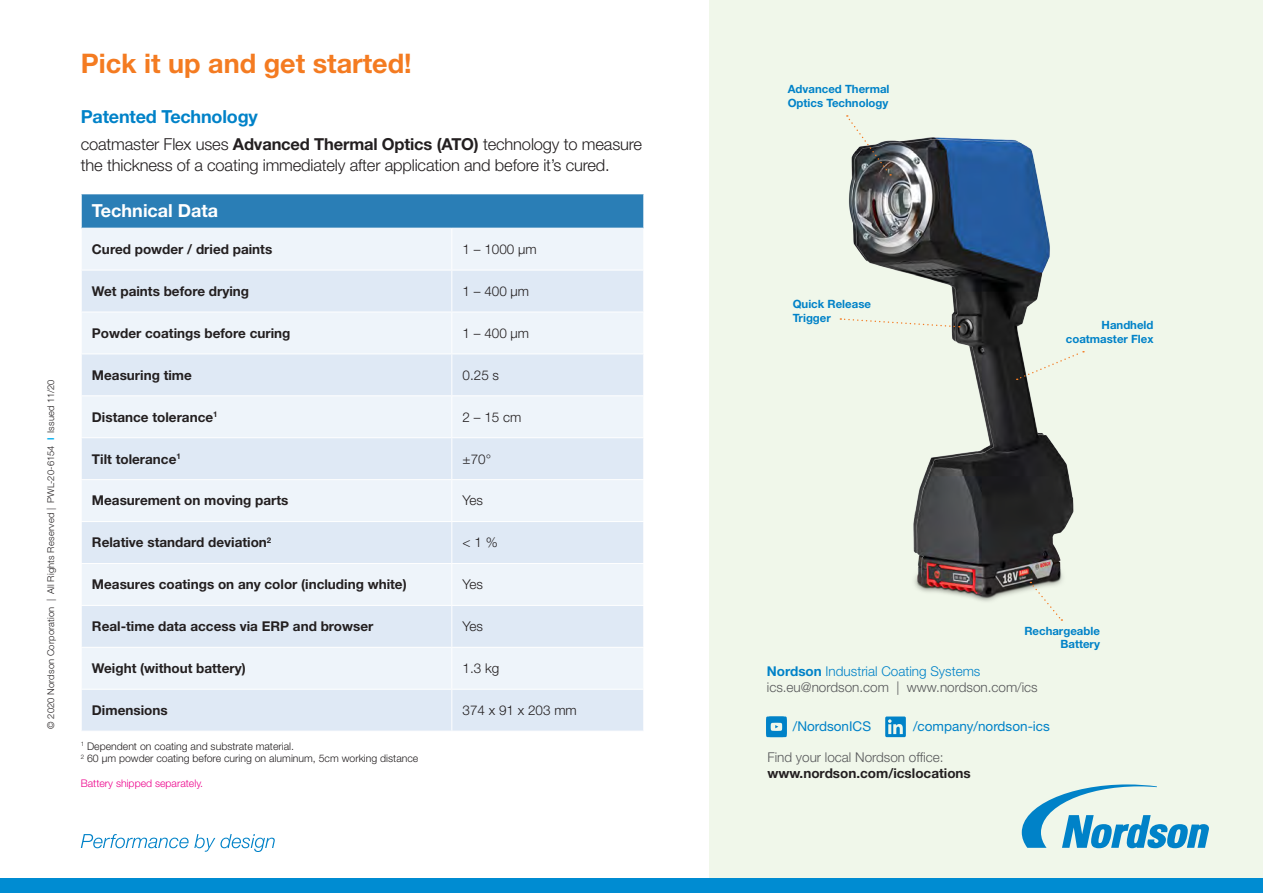
<style>
.page{position:relative;width:1263px;height:893px;background:#fff}
.page>*{position:absolute;margin:0;border:0;box-sizing:border-box;transform-origin:0 0}
.t1{font:700 27px "Helvetica Neue LT Std";color:#f47b21}
.t2{font:700 18px "Helvetica Neue LT Std";letter-spacing:-.01em;color:#0082c8}
.t3{font:700 18px "Helvetica Neue LT Std";color:#fff}
.t4{font:300 16.5px/21px "Helvetica Neue LT Std";letter-spacing:-.01em;color:#231f20}
.t5{font:700 13.5px "Helvetica Neue LT Std";color:#231f20}
.t6{font:300 13.5px/16.2px "Helvetica Neue LT Std";color:#57585a}
.t7{font:300 13.5px "Helvetica Neue LT Std";color:#231f20}
.t8{font:13.5px "Helvetica Neue LT Std";color:#0082c8}
.t9{font:700 11.4px/13.6px "Helvetica Neue LT Std";color:#0082c8;text-align:right}
.t10{font:300 10.5px/12.6px "Helvetica Neue LT Std";color:#231f20}
.t11{font:300 10.5px "Helvetica Neue LT Std";color:#ed028c}
.t12{font:300 9.3px "Helvetica Neue LT Std";letter-spacing:.02em;color:#231f20}
.s1{font-weight:700;color:#00aeef}
.s2{font-weight:700}
.s3{font-weight:700;color:#0082c8}
.s4{color:#0082c8}
</style>
<div class="page">
<div style="left:709px;top:0;width:554px;height:893px;background:#f0f7ea"></div>
<div style="left:81px;top:194px;width:563px;height:34px;background:#2a7eb6"></div>
<div style="left:82px;top:229px;width:561px;height:40px;background:#eef4fa"></div>
<svg style="left:82px;top:271px;width:561px;height:460px;background:#e5eef7"></svg>
<hr style="left:81px;top:194px;width:1px;height:34px;background:#fff">
<hr style="left:643px;top:194px;width:1px;height:34px;background:#fff">
<hr style="left:451px;top:229px;width:1px;height:41px;background:#fff">
<hr style="left:451px;top:271px;width:1px;height:41px;background:#fff">
<hr style="left:451px;top:312px;width:1px;height:41px;background:#fff">
<hr style="left:451px;top:354px;width:1px;height:41px;background:#fff">
<hr style="left:451px;top:396px;width:1px;height:41px;background:#fff">
<hr style="left:451px;top:438px;width:1px;height:41px;background:#fff">
<hr style="left:451px;top:480px;width:1px;height:41px;background:#fff">
<hr style="left:451px;top:522px;width:1px;height:41px;background:#fff">
<hr style="left:451px;top:564px;width:1px;height:41px;background:#fff">
<hr style="left:451px;top:606px;width:1px;height:41px;background:#fff">
<hr style="left:451px;top:648px;width:1px;height:41px;background:#fff">
<hr style="left:451px;top:690px;width:1px;height:41px;background:#fff">
<hr style="left:81px;top:312px;width:371px;height:1px;background:#fff">
<hr style="left:452px;top:312px;width:192px;height:1px;background:#fff">
<hr style="left:81px;top:353px;width:371px;height:1px;background:#fff">
<hr style="left:452px;top:353px;width:192px;height:1px;background:#fff">
<hr style="left:81px;top:395px;width:371px;height:1px;background:#fff">
<hr style="left:452px;top:395px;width:192px;height:1px;background:#fff">
<hr style="left:81px;top:437px;width:371px;height:1px;background:#fff">
<hr style="left:452px;top:437px;width:192px;height:1px;background:#fff">
<hr style="left:81px;top:479px;width:371px;height:1px;background:#fff">
<hr style="left:452px;top:479px;width:192px;height:1px;background:#fff">
<hr style="left:81px;top:521px;width:371px;height:1px;background:#fff">
<hr style="left:452px;top:521px;width:192px;height:1px;background:#fff">
<hr style="left:81px;top:563px;width:371px;height:1px;background:#fff">
<hr style="left:452px;top:563px;width:192px;height:1px;background:#fff">
<hr style="left:81px;top:605px;width:371px;height:1px;background:#fff">
<hr style="left:452px;top:605px;width:192px;height:1px;background:#fff">
<hr style="left:81px;top:647px;width:371px;height:1px;background:#fff">
<hr style="left:452px;top:647px;width:192px;height:1px;background:#fff">
<hr style="left:81px;top:689px;width:371px;height:1px;background:#fff">
<hr style="left:452px;top:689px;width:192px;height:1px;background:#fff">
<svg style="left:1022px;top:784px;width:187px;height:64px"></svg>
<div style="left:0;top:879px;width:1263px;height:14px;background:#008cd2"></div>
<svg style="left:81px;top:834px;width:194px;height:18px"></svg>
<svg style="left:766px;top:716px;width:21px;height:21px"></svg>
<svg style="left:885px;top:716px;width:21px;height:21px"></svg>
<img style="left:839px;top:115px;width:246px;height:487px">
<svg style="left:1017px;top:351px;width:67px;height:29px"></svg>
<svg style="left:840px;top:318px;width:120px;height:10px"></svg>
<svg style="left:847px;top:115px;width:44px;height:61px"></svg>
<svg style="left:1030px;top:582px;width:32px;height:39px"></svg>
<p class="t12" style="left:45px;top:729px;width:350px;rotate:-90deg">© 2020 Nordson Corporation | All Rights Reserved | PWL-20-6154 <span class="s1">l</span> Issued 11/20</p>
<h1 class="t1" style="left:81px;top:47px;width:332px">Pick it up and get started!</h1>
<h2 class="t2" style="left:81px;top:106px;width:179px">Patented Technology</h2>
<p class="t4" style="left:81px;top:134px;width:563px">coatmaster Flex uses <span class="s2">Advanced Thermal Optics (ATO)</span> technology to measure the thickness of a coating immediately after application and before it’s cured.</p>
<h2 class="t3" style="left:92px;top:200px;width:128px">Technical Data</h2>
<p class="t5" style="left:92px;top:241px;width:182px">Cured powder / dried paints</p>
<p class="t7" style="left:463px;top:241px;width:76px">1 – 1000 µm</p>
<p class="t5" style="left:92px;top:283px;width:159px">Wet paints before drying</p>
<p class="t7" style="left:463px;top:283px;width:68px">1 – 400 µm</p>
<p class="t5" style="left:92px;top:325px;width:200px">Powder coatings before curing</p>
<p class="t7" style="left:463px;top:325px;width:68px">1 – 400 µm</p>
<p class="t5" style="left:92px;top:366px;width:101px">Measuring time</p>
<p class="t7" style="left:463px;top:367px;width:38px">0.25 s</p>
<p class="t5" style="left:92px;top:408px;width:127px">Distance tolerance<sup>1</sup></p>
<p class="t7" style="left:463px;top:409px;width:60px">2 – 15 cm</p>
<p class="t5" style="left:92px;top:450px;width:90px">Tilt tolerance<sup>1</sup></p>
<p class="t7" style="left:463px;top:450px;width:30px">±70°</p>
<p class="t5" style="left:92px;top:492px;width:198px">Measurement on moving parts</p>
<p class="t7" style="left:463px;top:492px;width:22px">Yes</p>
<p class="t5" style="left:92px;top:534px;width:181px">Relative standard deviation<sup>2</sup></p>
<p class="t7" style="left:463px;top:534px;width:37px">&lt; 1 %</p>
<p class="t5" style="left:92px;top:576px;width:316px">Measures coatings on any color (including white)</p>
<p class="t7" style="left:463px;top:576px;width:22px">Yes</p>
<p class="t5" style="left:92px;top:618px;width:283px">Real-time data access via ERP and browser</p>
<p class="t7" style="left:463px;top:618px;width:22px">Yes</p>
<p class="t5" style="left:92px;top:660px;width:155px">Weight (without battery)</p>
<p class="t7" style="left:463px;top:660px;width:38px">1.3 kg</p>
<p class="t5" style="left:92px;top:702px;width:77px">Dimensions</p>
<p class="t7" style="left:463px;top:702px;width:116px">374 x 91 x 203 mm</p>
<p class="t10" style="left:81px;top:739px;width:339px"><sup>1</sup> Dependent on coating and substrate material.<br><sup>2</sup> 60 µm powder coating before curing on aluminum, 5cm working distance</p>
<p class="t11" style="left:81px;top:777px;width:124px">Battery shipped separately.</p>
<p class="t9" style="left:788px;top:82px;width:103px;text-align:left">Advanced Thermal<br>Optics Technology</p>
<p class="t9" style="left:793px;top:297px;width:80px;text-align:left">Quick Release<br>Trigger</p>
<p class="t9" style="left:1066px;top:318px;width:89px">Handheld coatmaster Flex</p>
<p class="t9" style="left:1024px;top:623px;width:77px">Rechargeable<br>Battery</p>
<p class="t6" style="left:767px;top:663px;width:272px"><span class="s3">Nordson</span> <span class="s4">Industrial Coating Systems </span>ics.eu@nordson.com | www.nordson.com/ics</p>
<p class="t8" style="left:793px;top:718px;width:80px">/NordsonICS</p>
<p class="t8" style="left:913px;top:718px;width:138px">/company/nordson-ics</p>
<p class="t6" style="left:767px;top:749px;width:178px">Find your local Nordson office:</p>
<p class="t5" style="left:767px;top:765px;width:205px">www.nordson.com/icslocations</p>
</div>
